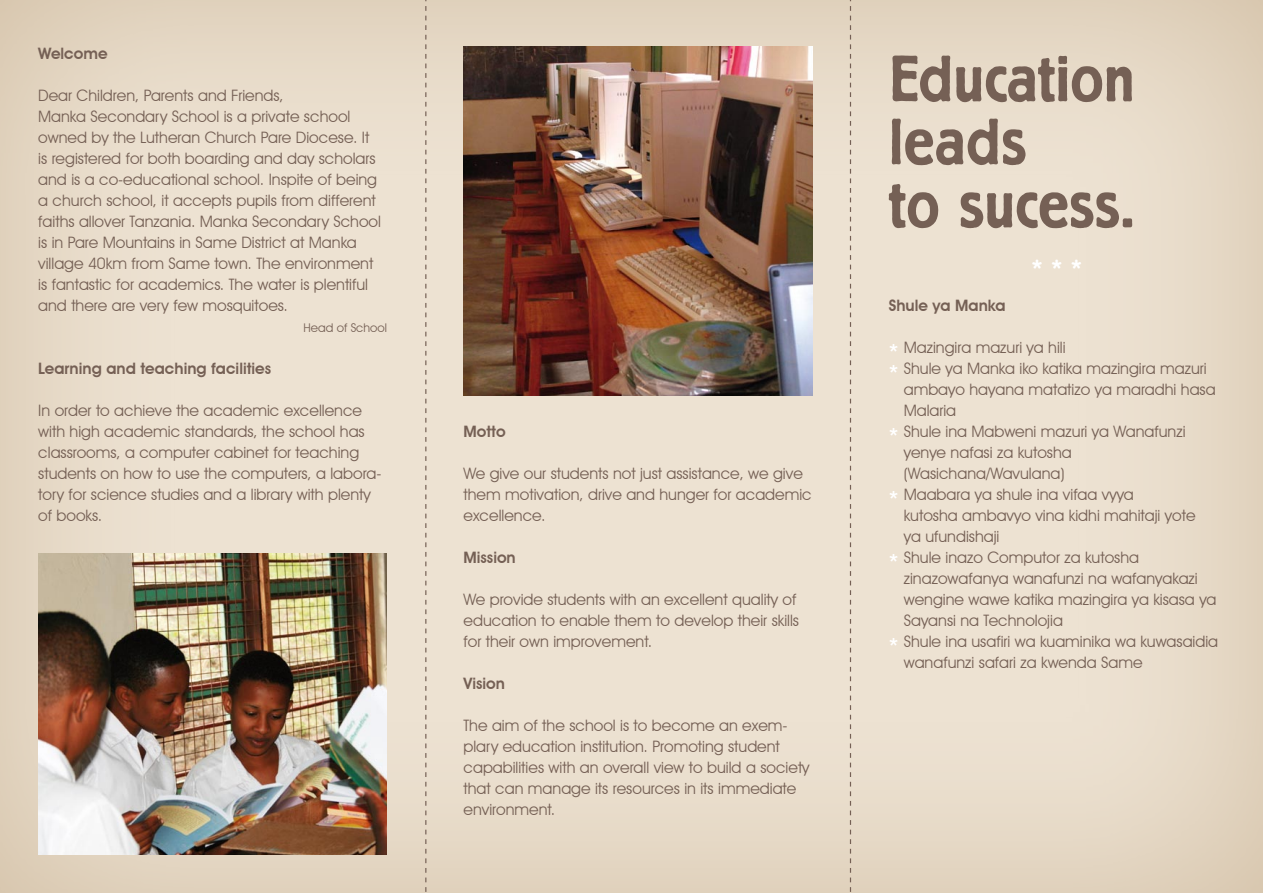
<style>
.page{position:relative;width:1263px;height:893px;background:#fff}
.page>*{position:absolute;margin:0;border:0;box-sizing:border-box;transform-origin:0 0}
.t1{font:500 64.5px/63px "Berliner Grotesk";color:#756055}
.t2{font:300 30px "Berliner Grotesk";color:#fff}
.t3{font:15.75px/21px "Avant Garde IT Cby BT";color:#756055}
.t4{font:600 15.75px "Avant Garde IT Cby BT";color:#756055}
.t5{font:12px "Avant Garde IT Cby BT";color:#756055}
.s1{font-weight:600;font-size:19.5px;color:#fff}
</style>
<div class="page">
<div style="left:0;top:0;width:1263px;height:893px;background:#d5c5ad;opacity:.75"></div>
<img style="left:38px;top:553px;width:349px;height:302px">
<img style="left:463px;top:47px;width:349px;height:348px">
<svg style="left:850px;top:0;width:1px;height:893px"></svg>
<svg style="left:425px;top:0;width:1px;height:893px"></svg>
<p class="t4" style="left:38px;top:44px;width:71px">Welcome</p>
<p class="t3" style="left:38px;top:85px;width:344px">Dear Children, Parents and Friends,<br>Manka Secondary School is a private school owned by the Lutheran Church Pare Diocese. It is registered for both boarding and day scholars and is a co-educational school. Inspite of being a church school, it accepts pupils from different faiths allover Tanzania. Manka Secondary School is in Pare Mountains in Same District at Manka village 40km from Same town. The environment is fantastic for academics. The water is plentiful and there are very few mosquitoes.</p>
<p class="t5" style="left:304px;top:321px;width:85px">Head of School</p>
<p class="t4" style="left:38px;top:359px;width:234px">Learning and teaching facilities</p>
<p class="t3" style="left:38px;top:400px;width:345px">In order to achieve the academic excellence with high academic standards, the school has classrooms, a computer cabinet for teaching students on how to use the computers, a labora&shy;tory for science studies and a library with plenty of books.</p>
<p class="t4" style="left:463px;top:422px;width:44px">Motto</p>
<p class="t3" style="left:463px;top:463px;width:350px">We give our students not just assistance, we give them motivation, drive and hunger for academic excellence.</p>
<p class="t4" style="left:463px;top:548px;width:54px">Mission</p>
<p class="t3" style="left:463px;top:589px;width:337px">We provide students with an excellent quality of education to enable them to develop their skills for their own improvement.</p>
<p class="t4" style="left:463px;top:674px;width:43px">Vision</p>
<p class="t3" style="left:463px;top:715px;width:347px">The aim of the school is to become an exem&shy;plary education institution. Promoting student capabilities with an overall view to build a society that can manage its resources in its immediate environment.</p>
<h1 class="t1" style="left:889px;top:49px;width:247px">Education leads<br>to sucess.</h1>
<h2 class="t2" style="left:1032px;top:254px;width:51px">***</h2>
<p class="t4" style="left:889px;top:296px;width:118px">Shule ya Manka</p>
<p class="t3" style="left:889px;top:337px;width:178px"><span class="s1">*</span> Mazingira mazuri ya hili</p>
<p class="t3" style="left:889px;top:358px;width:319px"><span class="s1">*</span> Shule ya Manka iko katika mazingira mazuri</p>
<p class="t3" style="left:904px;top:379px;width:313px">ambayo hayana matatizo ya maradhi hasa</p>
<p class="t3" style="left:904px;top:400px;width:54px">Malaria</p>
<p class="t3" style="left:889px;top:421px;width:298px"><span class="s1">*</span> Shule ina Mabweni mazuri ya Wanafunzi</p>
<p class="t3" style="left:904px;top:442px;width:169px">yenye nafasi za kutosha</p>
<p class="t3" style="left:904px;top:463px;width:162px">(Wasichana/Wavulana)</p>
<p class="t3" style="left:889px;top:484px;width:247px"><span class="s1">*</span> Maabara ya shule ina vifaa vyya</p>
<p class="t3" style="left:904px;top:505px;width:293px">kutosha ambavyo vina kidhi mahitaji yote</p>
<p class="t3" style="left:904px;top:526px;width:97px">ya ufundishaji</p>
<p class="t3" style="left:889px;top:547px;width:252px"><span class="s1">*</span> Shule inazo Computor za kutosha</p>
<p class="t3" style="left:904px;top:568px;width:296px">zinazowafanya wanafunzi na wafanyakazi</p>
<p class="t3" style="left:904px;top:589px;width:314px">wengine wawe katika mazingira ya kisasa ya</p>
<p class="t3" style="left:904px;top:610px;width:161px">Sayansi na Technolojia</p>
<p class="t3" style="left:889px;top:631px;width:331px"><span class="s1">*</span> Shule ina usafiri wa kuaminika wa kuwasaidia</p>
<p class="t3" style="left:904px;top:652px;width:240px">wanafunzi safari za kwenda Same</p>
</div>
